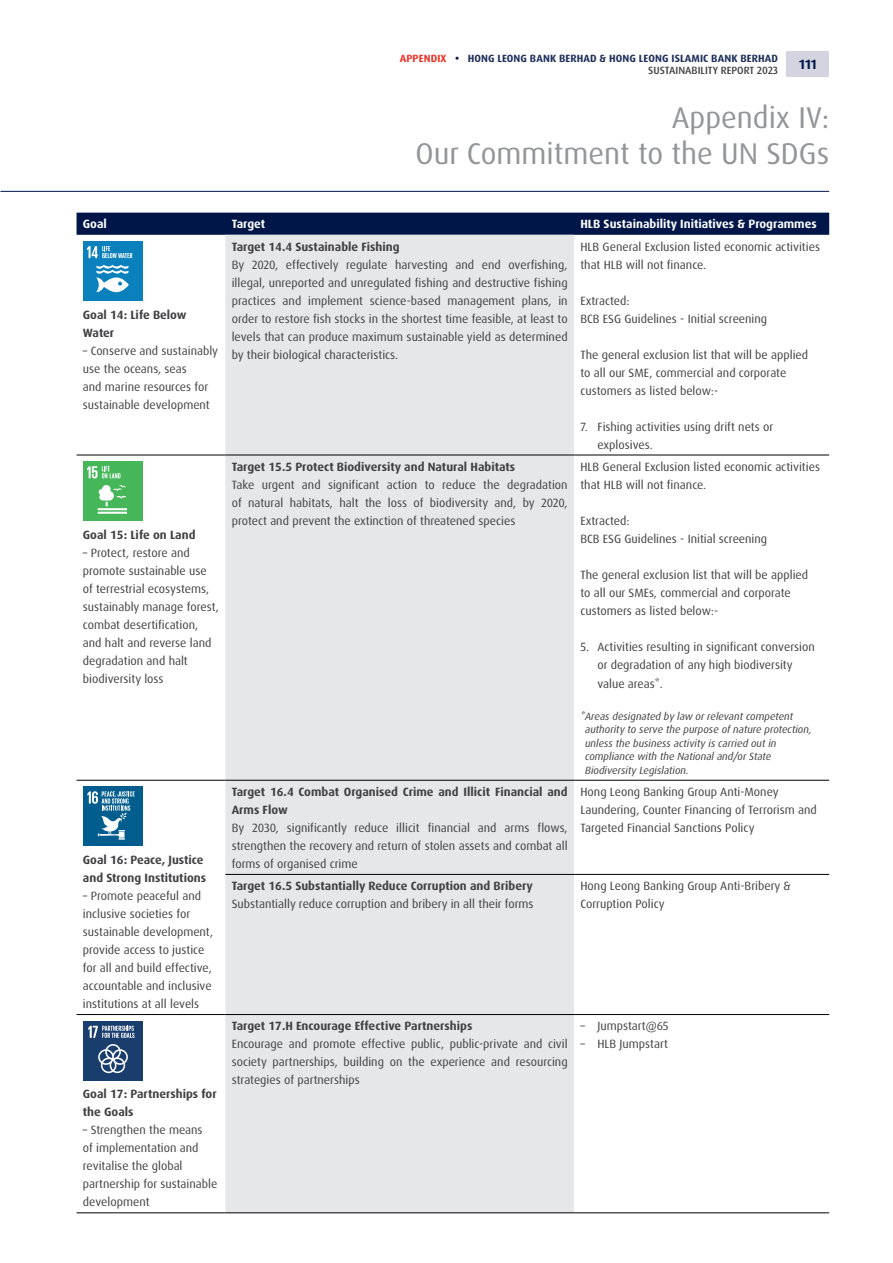
<style>
.page{position:relative;width:893px;height:1263px;background:#fff}
.page>*{position:absolute;margin:0;border:0;box-sizing:border-box;transform-origin:0 0}
.t1{font:30px/36px "Dax OT";color:#939598;text-align:right}
.t2{font:700 13.5px "Dax OT";color:#001648}
.t3{font:12px/18px "Dax OT";color:#414042}
.t4{font:700 12px/18px "Dax OT";color:#414042}
.t5{font:700 12px "Dax OT";color:#fff}
.t6{font:italic 10.5px/13.5px "Dax OT";color:#414042}
.t7{font:700 10.5px "Dax OT";letter-spacing:.01em;color:#1d2e5a}
.t8{font:500 10.5px "Dax OT";color:#414042}
.s1{color:#ee3124}
.s2{color:#001648}
</style>
<div class="page">
<hr style="left:0;top:191px;width:829px;height:1px;background:#001648">
<div style="left:787px;top:51px;width:42px;height:26px;background:#d3d4e0"></div>
<div style="left:77px;top:213px;width:752px;height:22px;background:#001648"></div>
<div style="left:225px;top:235px;width:349px;height:977px;background:#e6e7e8"></div>
<hr style="left:77px;top:455px;width:148px;height:1px;background:#000">
<hr style="left:225px;top:455px;width:349px;height:1px;background:#000">
<hr style="left:574px;top:455px;width:255px;height:1px;background:#000">
<hr style="left:77px;top:780px;width:148px;height:1px;background:#000">
<hr style="left:225px;top:780px;width:349px;height:1px;background:#000">
<hr style="left:574px;top:780px;width:255px;height:1px;background:#000">
<hr style="left:225px;top:874px;width:349px;height:1px;background:#000">
<hr style="left:574px;top:874px;width:255px;height:1px;background:#000">
<hr style="left:77px;top:1014px;width:148px;height:1px;background:#000">
<hr style="left:225px;top:1014px;width:349px;height:1px;background:#000">
<hr style="left:574px;top:1014px;width:255px;height:1px;background:#000">
<hr style="left:77px;top:1212px;width:148px;height:1px;background:#000">
<hr style="left:225px;top:1212px;width:349px;height:1px;background:#000">
<hr style="left:574px;top:1212px;width:255px;height:1px;background:#000">
<div style="left:83px;top:241px;width:59px;height:60px;background:#0a81bc"></div>
<svg style="left:96px;top:265px;width:33px;height:27px"></svg>
<svg style="left:87px;top:246px;width:45px;height:12px"></svg>
<div style="left:83px;top:461px;width:59px;height:60px;background:#45b759"></div>
<hr style="left:98px;top:508px;width:29px;height:2px;background:#fff">
<hr style="left:98px;top:512px;width:29px;height:2px;background:#fff">
<svg style="left:99px;top:485px;width:27px;height:21px"></svg>
<svg style="left:87px;top:466px;width:33px;height:12px"></svg>
<div style="left:83px;top:787px;width:59px;height:59px;background:#005d8e"></div>
<svg style="left:87px;top:791px;width:48px;height:49px"></svg>
<div style="left:83px;top:1021px;width:59px;height:59px;background:#193d6d"></div>
<svg style="left:98px;top:1044px;width:30px;height:29px"></svg>
<svg style="left:88px;top:1026px;width:47px;height:12px"></svg>
<p class="t7" style="left:400px;top:51px;width:380px"><span class="s1">APPENDIX</span> <span class="s2">•</span> HONG LEONG BANK BERHAD &amp; HONG LEONG ISLAMIC BANK BERHAD</p>
<p class="t8" style="left:648px;top:64px;width:131px">SUSTAINABILITY REPORT 2023</p>
<p class="t2" style="left:799px;top:56px;width:19px">111</p>
<h1 class="t1" style="left:416px;top:100px;width:415px">Appendix IV:<br>Our Commitment to the UN SDGs</h1>
<p class="t5" style="left:83px;top:217px;width:26px">Goal</p>
<p class="t5" style="left:232px;top:217px;width:35px">Target</p>
<p class="t5" style="left:580px;top:217px;width:238px">HLB Sustainability Initiatives &amp; Programmes</p>
<p class="t4" style="left:83px;top:306px;width:105px">Goal 14: Life Below<br>Water</p>
<p class="t3" style="left:83px;top:342px;width:137px">– Conserve and sustainably use the oceans, seas<br>and marine resources for sustainable development</p>
<p class="t4" style="left:83px;top:526px;width:114px">Goal 15: Life on Land</p>
<p class="t3" style="left:83px;top:544px;width:138px">– Protect, restore and promote sustainable use of terrestrial ecosystems, sustainably manage forest, combat desertification, and halt and reverse land degradation and halt biodiversity loss</p>
<p class="t4" style="left:83px;top:851px;width:125px">Goal 16: Peace, Justice and Strong Institutions</p>
<p class="t3" style="left:83px;top:887px;width:132px">– Promote peaceful and inclusive societies for sustainable development, provide access to justice for all and build effective, accountable and inclusive institutions at all levels</p>
<p class="t4" style="left:83px;top:1085px;width:135px">Goal 17: Partnerships for the Goals</p>
<p class="t3" style="left:83px;top:1121px;width:136px">– Strengthen the means<br>of implementation and revitalise the global partnership for sustainable development</p>
<p class="t4" style="left:232px;top:238px;width:169px">Target 14.4 Sustainable Fishing</p>
<p class="t3" style="left:232px;top:256px;width:337px;text-align:justify">By 2020, effectively regulate harvesting and end overfishing, illegal, unreported and unregulated fishing and destructive fishing practices and implement science-based management plans, in order to restore fish stocks in the shortest time feasible, at least to levels that can produce maximum sustainable yield as determined by their biological characteristics.</p>
<p class="t3" style="left:580px;top:238px;width:241px">HLB General Exclusion listed economic activities that HLB will not finance.</p>
<p class="t3" style="left:580px;top:292px;width:188px">Extracted:<br>BCB ESG Guidelines - Initial screening</p>
<p class="t3" style="left:580px;top:346px;width:229px">The general exclusion list that will be applied to all our SME, commercial and corporate customers as listed below:-</p>
<p class="t3" style="left:597px;top:418px;width:177px;text-indent:-17px">7. Fishing activities using drift nets or explosives.</p>
<p class="t4" style="left:232px;top:458px;width:285px">Target 15.5 Protect Biodiversity and Natural Habitats</p>
<p class="t3" style="left:232px;top:476px;width:337px;text-align:justify">Take urgent and significant action to reduce the degradation of natural habitats, halt the loss of biodiversity and, by 2020, protect and prevent the extinction of threatened species</p>
<p class="t3" style="left:580px;top:458px;width:241px">HLB General Exclusion listed economic activities that HLB will not finance.</p>
<p class="t3" style="left:580px;top:512px;width:188px">Extracted:<br>BCB ESG Guidelines - Initial screening</p>
<p class="t3" style="left:580px;top:566px;width:229px">The general exclusion list that will be applied to all our SMEs, commercial and corporate customers as listed below:-</p>
<p class="t3" style="left:580px;top:638px;width:236px;text-align:center">5. Activities resulting in significant conversion or degradation of any high biodiversity</p>
<p class="t3" style="left:597px;top:675px;width:67px">value areas*.</p>
<p class="t6" style="left:585px;top:709px;width:228px;text-indent:-5px">*Areas designated by law or relevant competent authority to serve the purpose of nature protection, unless the business activity is carried out in compliance with the National and/or State Biodiversity Legislation.</p>
<p class="t4" style="left:232px;top:783px;width:337px">Target 16.4 Combat Organised Crime and Illicit Financial and<br>Arms Flow</p>
<p class="t3" style="left:232px;top:819px;width:337px;text-align:justify">By 2030, significantly reduce illicit financial and arms flows, strengthen the recovery and return of stolen assets and combat all forms of organised crime</p>
<p class="t3" style="left:580px;top:783px;width:238px">Hong Leong Banking Group Anti-Money<br>Laundering, Counter Financing of Terrorism and<br>Targeted Financial Sanctions Policy</p>
<p class="t4" style="left:232px;top:877px;width:302px">Target 16.5 Substantially Reduce Corruption and Bribery</p>
<p class="t3" style="left:232px;top:895px;width:303px">Substantially reduce corruption and bribery in all their forms</p>
<p class="t3" style="left:580px;top:877px;width:212px">Hong Leong Banking Group Anti-Bribery &amp;<br>Corruption Policy</p>
<p class="t4" style="left:232px;top:1017px;width:242px">Target 17.H Encourage Effective Partnerships</p>
<p class="t3" style="left:232px;top:1035px;width:337px;text-align:justify">Encourage and promote effective public, public-private and civil society partnerships, building on the experience and resourcing strategies of partnerships</p>
<p class="t3" style="left:580px;top:1017px;width:90px">– Jumpstart@65</p>
<p class="t3" style="left:580px;top:1035px;width:89px">– HLB Jumpstart</p>
</div>
